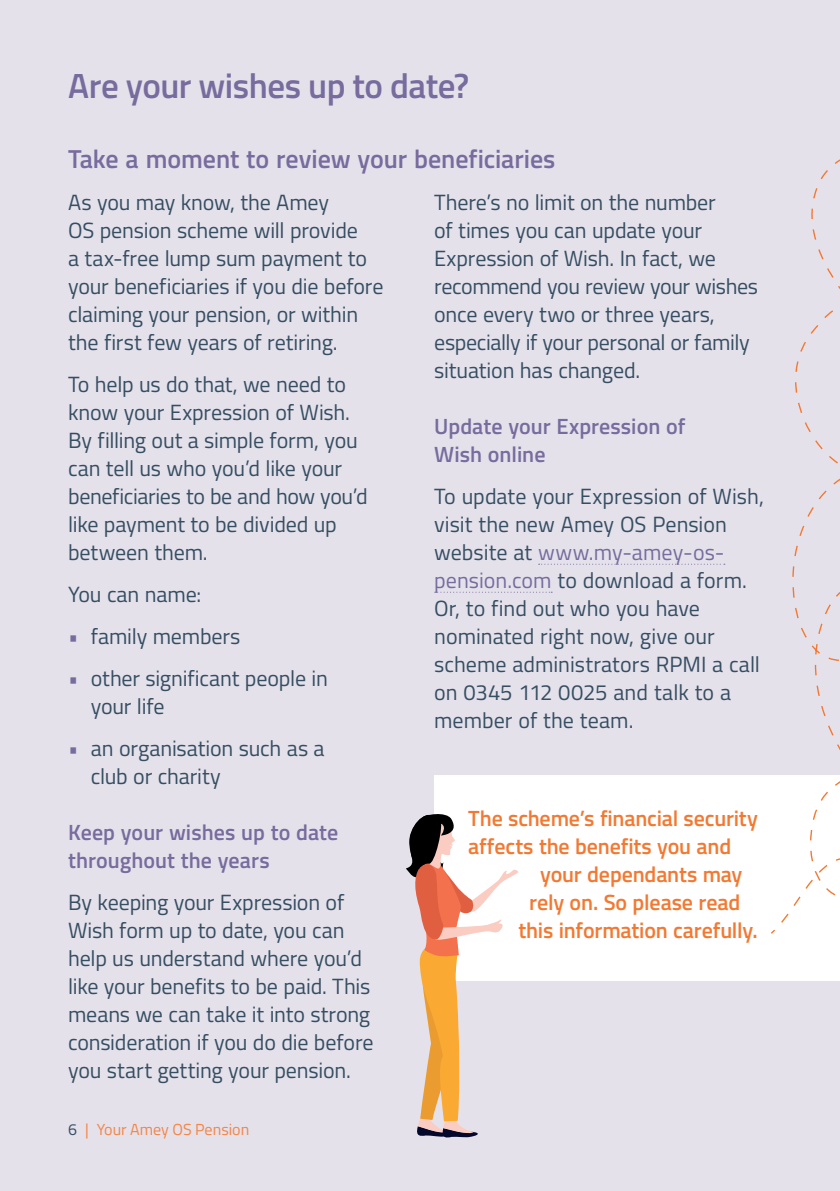
<style>
.page{position:relative;width:840px;height:1191px;background:#fff}
.page>*{position:absolute;margin:0;border:0;box-sizing:border-box;transform-origin:0 0}
.Subheader{font:600 35px "Titillium Web";letter-spacing:-.015em;color:#776c9d}
.Body_header{font:600 26px "Titillium Web";letter-spacing:-.005em;color:#776c9d}
.Body_copy{font:22px/28px "Titillium Web";letter-spacing:-.01em;color:#364e62}
.Body_copy-2{font:600 22px "Titillium Web";letter-spacing:-.01em;color:#f37932}
.Body_subheader{font:600 22px/28px "Titillium Web";color:#776c9d}
.t1{font:16px "Titillium Web";color:#f58544}
.s1{color:#776c9d}
.s2{color:#364e62}
</style>
<div class="page">
<div style="left:0;top:0;width:839px;height:1191px;background:#e4e1eb"></div>
<svg style="left:538px;top:563px;width:183px;height:1px"></svg>
<svg style="left:434px;top:591px;width:118px;height:1px"></svg>
<div style="left:434px;top:775px;width:405px;height:205px;background:#fff"></div>
<svg style="left:771px;top:160px;width:68px;height:773px"></svg>
<svg style="left:406px;top:814px;width:112px;height:323px"></svg>
<p class="Subheader" style="left:68px;top:59px;width:402px">Are your wishes up to date?</p>
<p class="Body_header" style="left:68px;top:139px;width:488px">Take a moment to review your beneficiaries</p>
<p class="Body_copy" style="left:68px;top:187px;width:317px">As you may know, the Amey<br>OS pension scheme will provide<br>a tax-free lump sum payment to your beneficiaries if you die before claiming your pension, or within the first few years of retiring.</p>
<p class="Body_copy" style="left:68px;top:369px;width:301px">To help us do that, we need to know your Expression of Wish.<br>By filling out a simple form, you can tell us who you’d like your beneficiaries to be and how you’d like payment to be divided up between them.</p>
<p class="Body_copy" style="left:68px;top:579px;width:135px">You can name:</p>
<p class="Body_copy" style="left:68px;top:621px;width:174px"><span class="s1">•</span> family members</p>
<p class="Body_copy" style="left:91px;top:663px;width:238px;text-indent:-23px"><span class="s1">•</span> other significant people in your life</p>
<p class="Body_copy" style="left:91px;top:733px;width:235px;text-indent:-23px"><span class="s1">•</span> an organisation such as a club or charity</p>
<p class="Body_subheader" style="left:68px;top:817px;width:271px">Keep your wishes up to date throughout the years</p>
<p class="Body_copy" style="left:68px;top:887px;width:307px">By keeping your Expression of<br>Wish form up to date, you can help us understand where you’d like your benefits to be paid. This means we can take it into strong consideration if you do die before you start getting your pension.</p>
<p class="Body_copy" style="left:434px;top:187px;width:325px">There’s no limit on the number<br>of times you can update your<br>Expression of Wish. In fact, we recommend you review your wishes once every two or three years, especially if your personal or family situation has changed.</p>
<p class="Body_subheader" style="left:434px;top:411px;width:253px">Update your Expression of<br>Wish online</p>
<p class="Body_copy" style="left:434px;top:481px;width:331px">To update your Expression of Wish, visit the new Amey OS Pension website at <span class="s1">www.my-amey-os&shy;pension.com</span> to download a form.<br>Or, to find out who you have nominated right now, give our scheme administrators RPMI a call on 0345 112 0025 and talk to a member of the team.</p>
<p class="Body_copy-2" style="left:468px;top:802px;width:291px">The scheme’s financial security</p>
<p class="Body_copy-2" style="left:468px;top:830px;width:264px">affects the benefits you and</p>
<p class="Body_copy-2" style="left:540px;top:858px;width:204px">your dependants may</p>
<p class="Body_copy-2" style="left:529px;top:886px;width:212px">rely on. So please read</p>
<p class="Body_copy-2" style="left:518px;top:914px;width:241px">this information carefully.</p>
<p class="t1" style="left:68px;top:1117px;width:183px"><span class="s2">6</span> | Your Amey OS Pension</p>
</div>
